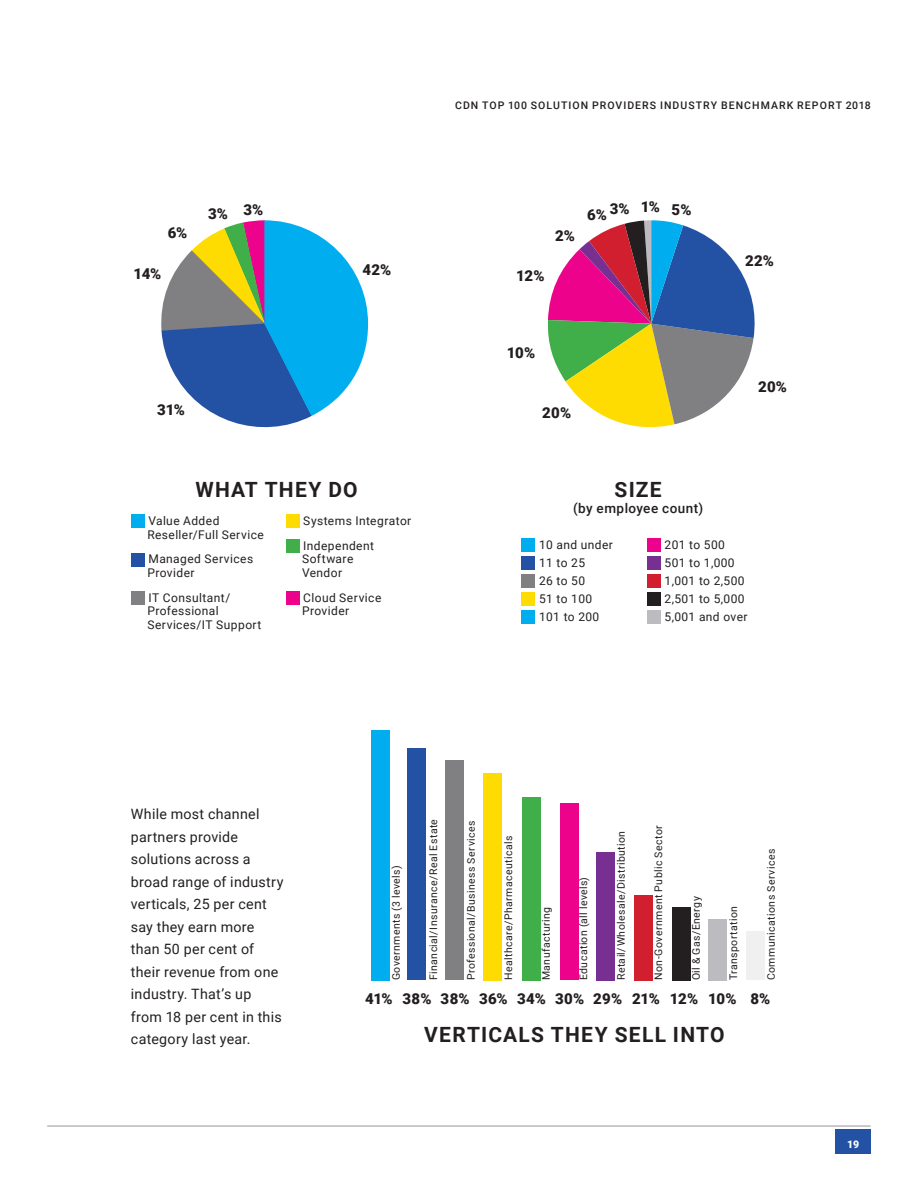
<style>
.page{position:relative;width:918px;height:1188px;background:#fff}
.page>*{position:absolute;margin:0;border:0;box-sizing:border-box;transform-origin:0 0}
.t1{font:700 21px "Roboto";letter-spacing:.06em;color:#231f20}
.t2{font:900 15px "Roboto";letter-spacing:.015em;color:#231f20}
.t3{font:14.25px/22.5px "Roboto";letter-spacing:.02em;color:#231f20}
.t4{font:500 13.5px "Roboto";letter-spacing:.035em;color:#231f20}
.t5{font:12px/18px "Roboto";letter-spacing:.035em;color:#231f20}
.t6{font:10.5px "Roboto";letter-spacing:.04em;color:#231f20}
.t7{font:500 10.5px "Roboto";letter-spacing:.1em;color:#231f20}
.t8{font:900 10.5px "Roboto";color:#fff}
</style>
<div class="page">
<div style="left:836px;top:1129px;width:35px;height:25px;background:#2351a3"></div>
<hr style="left:47px;top:1126px;width:824px;height:1px;background:#939598">
<div style="left:131px;top:514px;width:14px;height:14px;background:#00aeef"></div>
<div style="left:131px;top:553px;width:14px;height:13px;background:#2351a3"></div>
<div style="left:131px;top:591px;width:14px;height:14px;background:#808083"></div>
<div style="left:286px;top:514px;width:13px;height:14px;background:#ffdc01"></div>
<div style="left:286px;top:539px;width:13px;height:14px;background:#40ae49"></div>
<div style="left:286px;top:591px;width:13px;height:14px;background:#ed028c"></div>
<svg style="left:161px;top:220px;width:207px;height:208px"></svg>
<div style="left:522px;top:538px;width:13px;height:14px;background:#00aeef"></div>
<div style="left:522px;top:556px;width:13px;height:14px;background:#2351a3"></div>
<div style="left:522px;top:574px;width:13px;height:14px;background:#808083"></div>
<div style="left:522px;top:592px;width:13px;height:14px;background:#ffdc01"></div>
<div style="left:522px;top:610px;width:13px;height:14px;background:#00aeef"></div>
<div style="left:647px;top:538px;width:14px;height:14px;background:#ed028c"></div>
<div style="left:647px;top:556px;width:14px;height:14px;background:#782f92"></div>
<div style="left:647px;top:574px;width:14px;height:14px;background:#d21f2f"></div>
<div style="left:647px;top:592px;width:14px;height:14px;background:#231f20"></div>
<div style="left:647px;top:610px;width:14px;height:14px;background:#bcbbbf"></div>
<svg style="left:547px;top:220px;width:208px;height:208px"></svg>
<div style="left:746px;top:931px;width:18px;height:49px;background:#f0f0f1"></div>
<div style="left:708px;top:919px;width:19px;height:61px;background:#bcbbbf"></div>
<div style="left:672px;top:907px;width:18px;height:73px;background:#231f20"></div>
<div style="left:634px;top:895px;width:19px;height:85px;background:#d21f2f"></div>
<div style="left:596px;top:852px;width:19px;height:128px;background:#782f92"></div>
<div style="left:560px;top:803px;width:19px;height:177px;background:#ed028c"></div>
<div style="left:522px;top:797px;width:19px;height:183px;background:#40ae49"></div>
<div style="left:483px;top:773px;width:18px;height:207px;background:#ffdc01"></div>
<div style="left:445px;top:761px;width:19px;height:219px;background:#808083"></div>
<div style="left:407px;top:748px;width:19px;height:232px;background:#2351a3"></div>
<div style="left:371px;top:730px;width:19px;height:250px;background:#00aeef"></div>
<p class="t7" style="left:455px;top:98px;width:417px">CDN TOP 100 SOLUTION PROVIDERS INDUSTRY BENCHMARK REPORT 2018</p>
<p class="t2" style="left:208px;top:201px;width:57px">3% 3%</p>
<p class="t2" style="left:587px;top:198px;width:74px">6% 3% 1%</p>
<p class="t2" style="left:672px;top:199px;width:21px">5%</p>
<p class="t2" style="left:168px;top:222px;width:21px">6%</p>
<p class="t2" style="left:555px;top:226px;width:21px">2%</p>
<p class="t2" style="left:134px;top:263px;width:29px">14%</p>
<p class="t2" style="left:363px;top:259px;width:30px">42%</p>
<p class="t2" style="left:516px;top:266px;width:30px">12%</p>
<p class="t2" style="left:745px;top:250px;width:30px">22%</p>
<p class="t2" style="left:507px;top:342px;width:30px">10%</p>
<p class="t2" style="left:758px;top:376px;width:31px">20%</p>
<p class="t2" style="left:157px;top:399px;width:29px">31%</p>
<p class="t2" style="left:542px;top:402px;width:31px">20%</p>
<h1 class="t1" style="left:196px;top:475px;width:164px">WHAT THEY DO</h1>
<p class="t5" style="left:147px;top:514px;width:118px;line-height:13.5px">Value Added<br>Reseller/Full Service</p>
<p class="t5" style="left:147px;top:552px;width:107px;line-height:13.5px">Managed Services<br>Provider</p>
<p class="t5" style="left:147px;top:590px;width:116px;line-height:13.5px">IT Consultant/<br>Professional<br>Services/IT Support</p>
<p class="t5" style="left:303px;top:508px;width:110px;line-height:24.8px">Systems Integrator<br>Independent</p>
<p class="t5" style="left:302px;top:552px;width:53px;line-height:13.5px">Software<br>Vendor</p>
<p class="t5" style="left:302px;top:590px;width:81px;line-height:13.5px">Cloud Service<br>Provider</p>
<h1 class="t1" style="left:615px;top:475px;width:49px">SIZE</h1>
<p class="t4" style="left:573px;top:499px;width:132px">(by employee count)</p>
<p class="t5" style="left:539px;top:535px;width:75px">10 and under<br>11 to 25<br>26 to 50<br>51 to 100<br>101 to 200</p>
<p class="t5" style="left:665px;top:535px;width:84px">201 to 500<br>501 to 1,000<br>1,001 to 2,500<br>2,501 to 5,000<br>5,001 and over</p>
<p class="t3" style="left:131px;top:802px;width:154px">While most channel partners provide solutions across a broad range of industry verticals, 25 per cent say they earn more than 50 per cent of their revenue from one industry. That’s up from 18 per cent in this category last year.</p>
<p class="t6" style="left:426px;top:980px;width:163px;rotate:-90deg">Financial/Insurance/Real Estate</p>
<p class="t6" style="left:464px;top:980px;width:161px;rotate:-90deg">Professional/Business Services</p>
<p class="t6" style="left:614px;top:980px;width:151px;rotate:-90deg">Retail/Wholesale/Distribution</p>
<p class="t6" style="left:651px;top:980px;width:157px;rotate:-90deg">Non-Government Public Sector</p>
<p class="t6" style="left:501px;top:980px;width:146px;rotate:-90deg">Healthcare/Pharmaceuticals</p>
<p class="t6" style="left:764px;top:980px;width:133px;rotate:-90deg">Communications Services</p>
<p class="t2" style="left:365px;top:988px;width:407px">41% 38% 38% 36% 34% 30% 29% 21% 12% 10% 8%</p>
<p class="t6" style="left:389px;top:980px;width:116px;rotate:-90deg">Governments (3 levels)</p>
<p class="t6" style="left:576px;top:980px;width:105px;rotate:-90deg">Education (all levels)</p>
<p class="t6" style="left:689px;top:980px;width:85px;rotate:-90deg">Oil &amp; Gas/Energy</p>
<p class="t6" style="left:726px;top:980px;width:76px;rotate:-90deg">Transportation</p>
<p class="t6" style="left:539px;top:980px;width:75px;rotate:-90deg">Manufacturing</p>
<h1 class="t1" style="left:424px;top:1019px;width:302px">VERTICALS THEY SELL INTO</h1>
<p class="t8" style="left:847px;top:1137px;width:14px">19</p>
</div>
